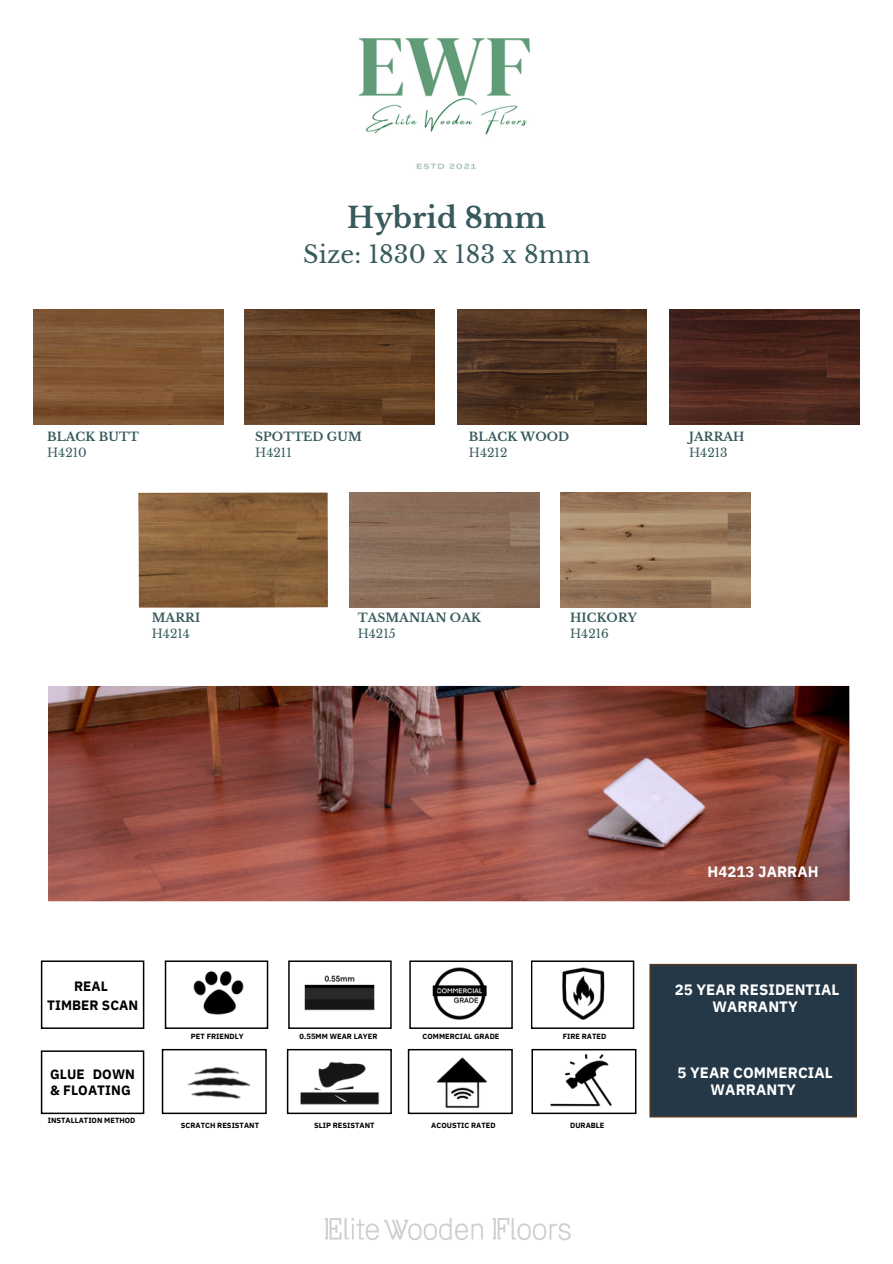
<style>
.page{position:relative;width:893px;height:1264px;background:#fff}
.page>*{position:absolute;margin:0;border:0;box-sizing:border-box;transform-origin:0 0}
.t1{font:700 28.5px "Libre Baskerville";letter-spacing:.005em;color:#375a5c}
.t2{font:24px "Libre Baskerville";letter-spacing:.005em;color:#375a5c}
.t3{font:700 15px/16.8px "IBM Plex Sans";letter-spacing:.005em;color:#fff;text-align:center}
.t4{font:700 13.5px/15.8px "IBM Plex Sans";letter-spacing:.005em;color:#000}
.t5{font:700 12px/16px "Libre Baskerville";letter-spacing:.005em;color:#375a5c}
.t6{font:12px "Libre Baskerville";letter-spacing:.005em;color:#375a5c}
.t7{font:700 7.5px "IBM Plex Sans";letter-spacing:.005em;color:#000}
.s1{font-weight:400}
</style>
<div class="page">
<img style="left:34px;top:310px;width:190px;height:114px">
<img style="left:48px;top:686px;width:801px;height:215px">
<img style="left:244px;top:309px;width:191px;height:115px">
<img style="left:457px;top:309px;width:189px;height:115px">
<img style="left:670px;top:309px;width:189px;height:115px">
<img style="left:138px;top:492px;width:190px;height:115px">
<img style="left:350px;top:493px;width:190px;height:114px">
<img style="left:560px;top:493px;width:190px;height:114px">
<svg style="left:41px;top:960px;width:103px;height:68px"></svg>
<svg style="left:162px;top:1048px;width:105px;height:66px"></svg>
<svg style="left:165px;top:960px;width:103px;height:68px"></svg>
<svg style="left:288px;top:960px;width:103px;height:68px"></svg>
<svg style="left:408px;top:1048px;width:104px;height:66px"></svg>
<svg style="left:409px;top:960px;width:103px;height:68px"></svg>
<div style="left:649px;top:963px;width:207px;height:154px;background:#243848"></div>
<svg style="left:531px;top:1048px;width:105px;height:66px"></svg>
<img style="left:299px;top:960px;width:82px;height:69px">
<img style="left:163px;top:1050px;width:104px;height:65px">
<img style="left:286px;top:1048px;width:106px;height:67px">
<img style="left:431px;top:1054px;width:62px;height:59px">
<img style="left:539px;top:1048px;width:85px;height:67px">
<svg style="left:41px;top:1050px;width:103px;height:64px"></svg>
<svg style="left:531px;top:960px;width:103px;height:68px"></svg>
<img style="left:427px;top:961px;width:64px;height:64px">
<img style="left:187px;top:962px;width:62px;height:61px">
<img style="left:358px;top:38px;width:172px;height:131px">
<img style="left:324px;top:1218px;width:247px;height:23px">
<p class="t1" style="left:347px;top:200px;width:200px">Hybrid 8mm</p>
<p class="t2" style="left:303px;top:240px;width:289px">Size: 1830 x 183 x 8mm</p>
<p class="t5" style="left:47px;top:429px;width:93px">BLACK BUTT</p>
<p class="t6" style="left:47px;top:445px;width:41px">H4210</p>
<p class="t5" style="left:255px;top:429px;width:108px">SPOTTED GUM</p>
<p class="t6" style="left:255px;top:445px;width:38px">H4211</p>
<p class="t5" style="left:469px;top:429px;width:102px">BLACK WOOD<br><span class="s1">H4212</span></p>
<p class="t5" style="left:689px;top:429px;width:57px">JARRAH<br><span class="s1">H4213</span></p>
<p class="t5" style="left:152px;top:609px;width:50px">MARRI</p>
<p class="t6" style="left:152px;top:626px;width:40px">H4214</p>
<p class="t5" style="left:357px;top:609px;width:125px">TASMANIAN OAK</p>
<p class="t6" style="left:357px;top:626px;width:39px">H4215</p>
<p class="t5" style="left:570px;top:609px;width:68px">HICKORY</p>
<p class="t6" style="left:570px;top:626px;width:40px">H4216</p>
<p class="t3" style="left:707px;top:862px;width:113px">H4213 JARRAH</p>
<p class="t4" style="left:74px;top:977px;width:35px">REAL</p>
<p class="t4" style="left:47px;top:996px;width:93px">TIMBER SCAN</p>
<p class="t3" style="left:674px;top:981px;width:166px">25 YEAR RESIDENTIAL<br>WARRANTY</p>
<p class="t7" style="left:191px;top:1030px;width:54px">PET FRIENDLY</p>
<p class="t7" style="left:299px;top:1031px;width:79px">0.55MM WEAR LAYER</p>
<p class="t7" style="left:422px;top:1031px;width:78px">COMMERCIAL GRADE</p>
<p class="t7" style="left:562px;top:1031px;width:45px">FIRE RATED</p>
<p class="t4" style="left:50px;top:1066px;width:86px">GLUE DOWN &amp; FLOATING</p>
<p class="t3" style="left:677px;top:1064px;width:157px">5 YEAR COMMERCIAL<br>WARRANTY</p>
<p class="t7" style="left:48px;top:1115px;width:89px">INSTALLATION METHOD</p>
<p class="t7" style="left:181px;top:1120px;width:80px">SCRATCH RESISTANT</p>
<p class="t7" style="left:314px;top:1120px;width:62px">SLIP RESISTANT</p>
<p class="t7" style="left:431px;top:1120px;width:66px">ACOUSTIC RATED</p>
<p class="t7" style="left:570px;top:1120px;width:36px">DURABLE</p>
</div>
